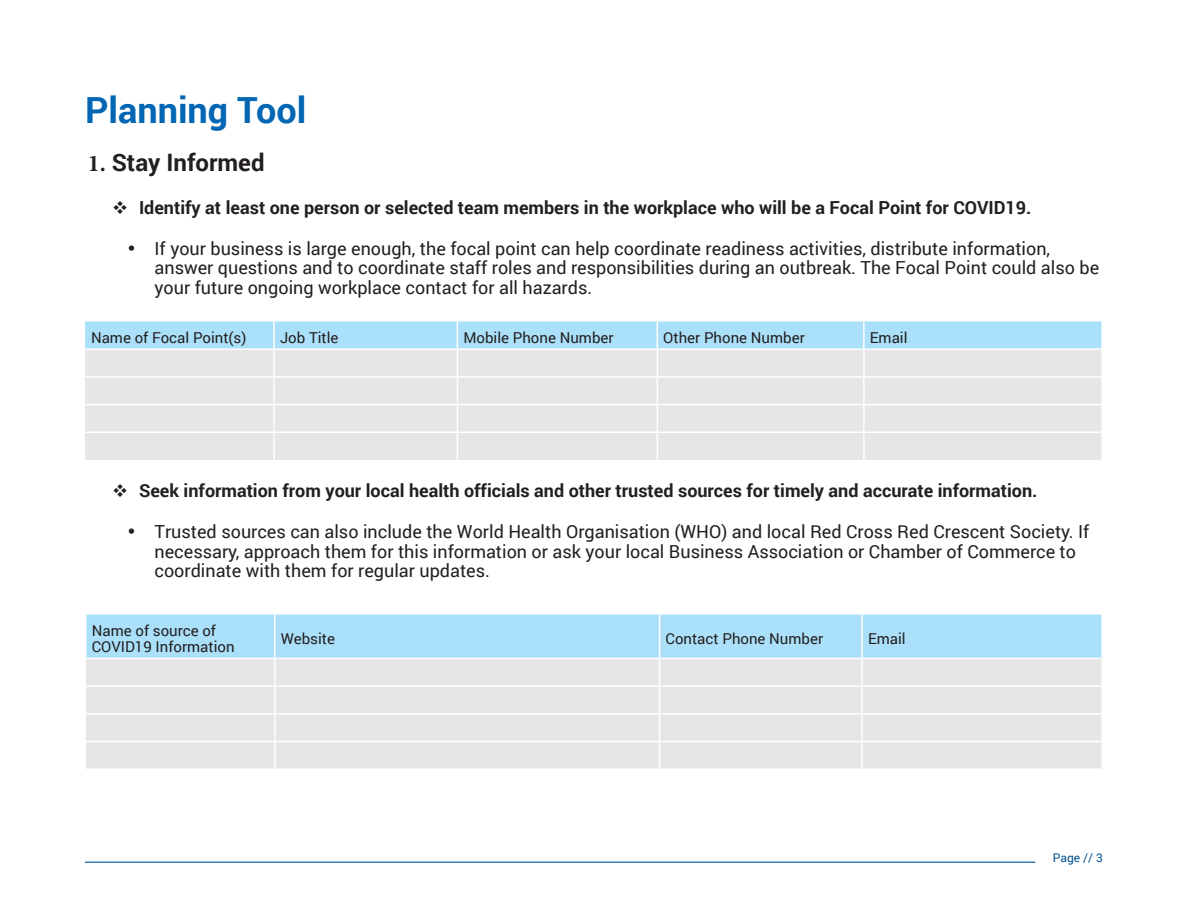
<style>
.page{position:relative;width:1188px;height:918px;background:#fff}
.page>*{position:absolute;margin:0;border:0;box-sizing:border-box;transform-origin:0 0}
.t1{font:700 36px "Roboto";color:#0166b3}
.t2{font:700 24px "Roboto";color:#231f20}
.t3{font:18px/19.4px "Roboto";color:#231f20}
.t4{font:700 18px "Roboto";color:#231f20}
.t5{font:15px/16.2px "Roboto";color:#231f20}
.t6{font:12px "Roboto";color:#005294}
.s1{font-family:"Minion Pro"}
</style>
<div class="page">
<hr style="left:85px;top:862px;width:950px;height:1px;background:#005294">
<svg style="left:85px;top:321px;width:1016px;height:139px;background:#dce6ea"></svg>
<hr style="left:864px;top:432px;width:237px;height:1px;background:#fff">
<hr style="left:863px;top:433px;width:2px;height:27px;background:#fff">
<div style="left:87px;top:615px;width:1014px;height:43px;background:#aae0f9"></div>
<div style="left:86px;top:659px;width:1015px;height:110px;background:#e7e6e6"></div>
<hr style="left:274px;top:659px;width:2px;height:26px;background:#fff">
<hr style="left:861px;top:659px;width:2px;height:26px;background:#fff">
<hr style="left:274px;top:687px;width:2px;height:26px;background:#fff">
<hr style="left:861px;top:687px;width:2px;height:26px;background:#fff">
<hr style="left:274px;top:715px;width:2px;height:26px;background:#fff">
<hr style="left:861px;top:715px;width:2px;height:26px;background:#fff">
<hr style="left:274px;top:742px;width:2px;height:27px;background:#fff">
<svg style="left:659px;top:659px;width:1px;height:110px"></svg>
<hr style="left:861px;top:742px;width:2px;height:27px;background:#fff">
<hr style="left:86px;top:685px;width:189px;height:2px;background:#fff">
<hr style="left:275px;top:685px;width:385px;height:2px;background:#fff">
<hr style="left:660px;top:685px;width:202px;height:2px;background:#fff">
<hr style="left:862px;top:685px;width:241px;height:2px;background:#fff">
<hr style="left:86px;top:713px;width:189px;height:2px;background:#fff">
<hr style="left:275px;top:713px;width:385px;height:2px;background:#fff">
<hr style="left:660px;top:713px;width:202px;height:2px;background:#fff">
<hr style="left:862px;top:713px;width:241px;height:2px;background:#fff">
<hr style="left:86px;top:741px;width:189px;height:1px;background:#fff">
<hr style="left:275px;top:741px;width:385px;height:1px;background:#fff">
<hr style="left:660px;top:741px;width:202px;height:1px;background:#fff">
<hr style="left:862px;top:741px;width:241px;height:1px;background:#fff">
<hr style="left:274px;top:615px;width:2px;height:43px;background:#fff">
<hr style="left:659px;top:615px;width:1px;height:43px;background:#fff">
<hr style="left:861px;top:615px;width:2px;height:43px;background:#fff">
<h1 class="t1" style="left:85px;top:85px;width:223px">Planning Tool</h1>
<h2 class="t2" style="left:88px;top:145px;width:178px"><span class="s1">1.</span> Stay Informed</h2>
<p class="t4" style="left:112px;top:195px;width:921px">❖ Identify at least one person or selected team members in the workplace who will be a Focal Point for COVID19.</p>
<p class="t3" style="left:155px;top:238px;width:946px;text-indent:-27px">• If your business is large enough, the focal point can help coordinate readiness activities, distribute information, answer questions and to coordinate staff roles and responsibilities during an outbreak. The Focal Point could also be your future ongoing workplace contact for all hazards.</p>
<p class="t5" style="left:91px;top:329px;width:157px">Name of Focal Point(s)</p>
<p class="t5" style="left:280px;top:329px;width:60px">Job Title</p>
<p class="t5" style="left:463px;top:329px;width:152px">Mobile Phone Number</p>
<p class="t5" style="left:663px;top:329px;width:143px">Other Phone Number</p>
<p class="t5" style="left:870px;top:329px;width:39px">Email</p>
<p class="t4" style="left:112px;top:478px;width:927px">❖ Seek information from your local health officials and other trusted sources for timely and accurate information.</p>
<p class="t3" style="left:155px;top:521px;width:936px;text-indent:-27px">• Trusted sources can also include the World Health Organisation (WHO) and local Red Cross Red Crescent Society. If necessary, approach them for this information or ask your local Business Association or Chamber of Commerce to coordinate with them for regular updates.</p>
<p class="t5" style="left:92px;top:622px;width:144px">Name of source of<br>COVID19 Information</p>
<p class="t5" style="left:281px;top:630px;width:56px">Website</p>
<p class="t5" style="left:666px;top:630px;width:159px">Contact Phone Number</p>
<p class="t5" style="left:868px;top:630px;width:39px">Email</p>
<p class="t6" style="left:1053px;top:849px;width:52px">Page // 3</p>
</div>
